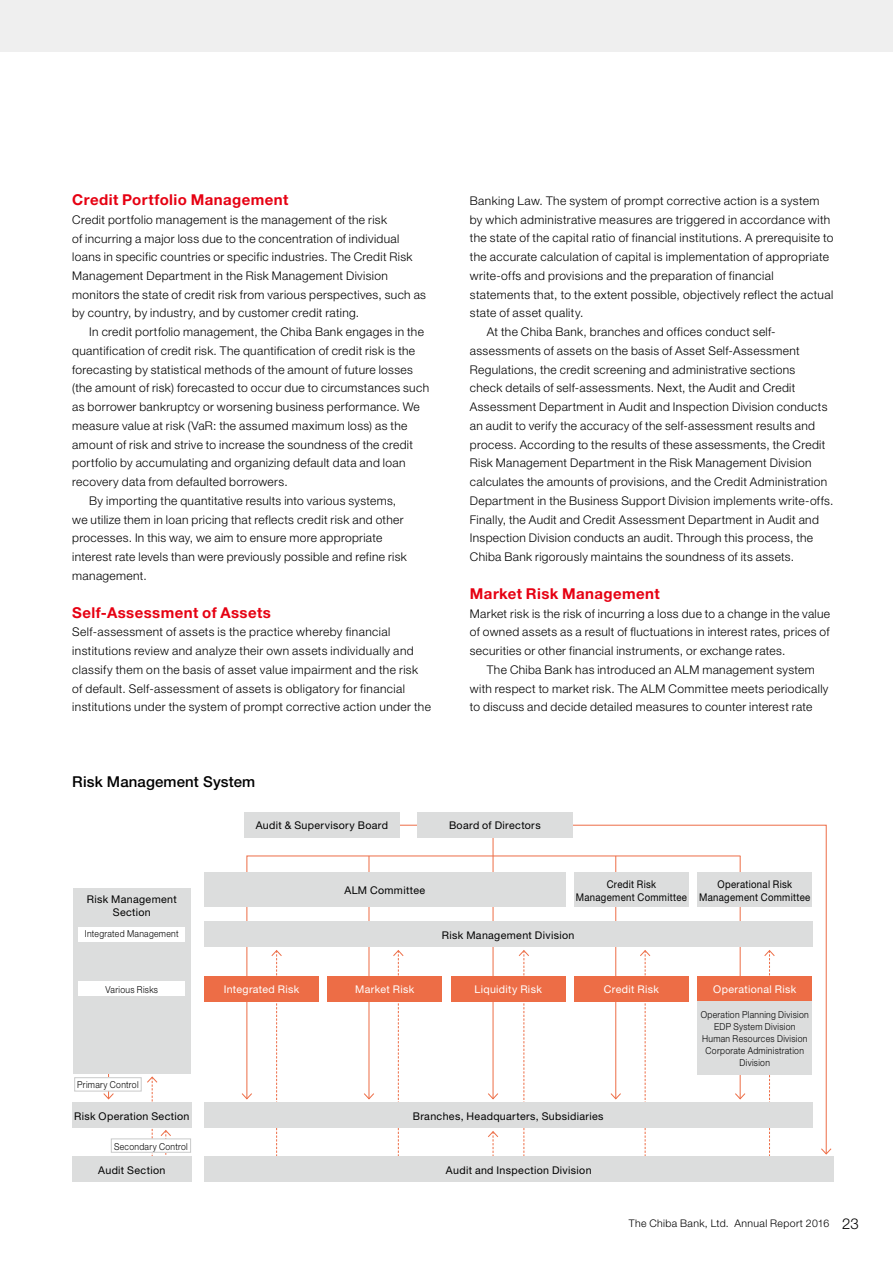
<style>
.page{position:relative;width:893px;height:1263px;background:#fff}
.page>*{position:absolute;margin:0;border:0;box-sizing:border-box;transform-origin:0 0}
.t1{font:700 15px "Helvetica Neue LT Std";letter-spacing:.03em;color:#e60012}
.t2{font:500 15px "Helvetica Neue LT Std";letter-spacing:.01em;color:#000}
.t3{font:300 12px/18.8px "Helvetica Neue LT Std";letter-spacing:.03em;color:#000}
.t4{font:10.65px/12.8px "Helvetica Neue LT Std";letter-spacing:.03em;color:#000;text-align:center}
.t5{font:10.65px/12.8px "Helvetica Neue LT Std";letter-spacing:.03em;color:#000;text-align:center;scale:.9 1}
.t6{font:10.65px "Helvetica Neue LT Std";letter-spacing:.03em;color:#fff}
.t7{font:300 10.5px "Helvetica Neue LT Std";letter-spacing:.035em;color:#000}
.t8{font:300 9.6px/12px "Helvetica Neue LT Std";letter-spacing:.035em;color:#000;text-align:center;scale:.9 1}
.s1{font-size:15px}
</style>
<div class="page">
<div style="left:0;top:0;width:893px;height:51px;background:#efefef"></div>
<svg style="left:399px;top:824px;width:428px;height:324px"></svg>
<svg style="left:821px;top:1148px;width:11px;height:7px"></svg>
<hr style="left:108px;top:1056px;width:1px;height:43px;background:#ed6d46">
<svg style="left:103px;top:1092px;width:11px;height:8px"></svg>
<svg style="left:146px;top:1076px;width:26px;height:81px"></svg>
<div style="left:73px;top:888px;width:118px;height:185px;background:#dcdddd"></div>
<svg style="left:246px;top:855px;width:495px;height:237px"></svg>
<svg style="left:241px;top:1092px;width:11px;height:8px"></svg>
<hr style="left:369px;top:856px;width:1px;height:243px;background:#ed6d46">
<hr style="left:493px;top:831px;width:1px;height:268px;background:#ed6d46">
<hr style="left:615px;top:856px;width:1px;height:243px;background:#ed6d46">
<hr style="left:740px;top:856px;width:1px;height:243px;background:#ed6d46">
<div style="left:244px;top:812px;width:155px;height:26px;background:#dcdddd"></div>
<div style="left:417px;top:812px;width:155px;height:26px;background:#dcdddd"></div>
<div style="left:204px;top:873px;width:362px;height:34px;background:#dcdddd"></div>
<div style="left:204px;top:922px;width:608px;height:25px;background:#dcdddd"></div>
<div style="left:574px;top:873px;width:115px;height:34px;background:#dcdddd"></div>
<div style="left:697px;top:873px;width:115px;height:34px;background:#dcdddd"></div>
<div style="left:697px;top:976px;width:115px;height:25px;background:#ed6d46"></div>
<div style="left:72px;top:1102px;width:119px;height:26px;background:#dcdddd"></div>
<div style="left:72px;top:1157px;width:119px;height:25px;background:#dcdddd"></div>
<div style="left:697px;top:1001px;width:115px;height:73px;background:#dcdddd"></div>
<div style="left:78px;top:926px;width:107px;height:15px;background:#fff"></div>
<div style="left:78px;top:981px;width:107px;height:15px;background:#fff"></div>
<div style="left:75px;top:1078px;width:66px;height:13px;background:#fff"></div>
<div style="left:74px;top:1077px;width:68px;height:14px;border:1px solid #c9caca"></div>
<div style="left:111px;top:1139px;width:80px;height:13px;background:#fff"></div>
<div style="left:111px;top:1138px;width:80px;height:15px;border:1px solid #c9caca"></div>
<svg style="left:271px;top:949px;width:504px;height:208px"></svg>
<div style="left:204px;top:1102px;width:608px;height:26px;background:#dcdddd"></div>
<div style="left:204px;top:1157px;width:629px;height:25px;background:#dcdddd"></div>
<div style="left:327px;top:976px;width:115px;height:25px;background:#ed6d46"></div>
<div style="left:204px;top:976px;width:115px;height:25px;background:#ed6d46"></div>
<div style="left:574px;top:976px;width:115px;height:25px;background:#ed6d46"></div>
<div style="left:451px;top:976px;width:115px;height:25px;background:#ed6d46"></div>
<p class="t1" style="left:72px;top:190px;width:218px">Credit Portfolio Management</p>
<p class="t3" style="left:72px;top:210px;width:355px">Credit portfolio management is the management of the risk<br>of incurring a major loss due to the concentration of individual loans in specific countries or specific industries. The Credit Risk Management Department in the Risk Management Division monitors the state of credit risk from various perspectives, such as by country, by industry, and by customer credit rating.</p>
<p class="t3" style="left:89px;top:322px;width:336px">In credit portfolio management, the Chiba Bank engages in the</p>
<p class="t3" style="left:72px;top:341px;width:344px">quantification of credit risk. The quantification of credit risk is the</p>
<p class="t3" style="left:72px;top:360px;width:342px">forecasting by statistical methods of the amount of future losses</p>
<p class="t3" style="left:72px;top:379px;width:358px">(the amount of risk) forecasted to occur due to circumstances such</p>
<p class="t3" style="left:72px;top:397px;width:349px">as borrower bankruptcy or worsening business performance. We</p>
<p class="t3" style="left:72px;top:416px;width:337px">measure value at risk (VaR: the assumed maximum loss) as the</p>
<p class="t3" style="left:72px;top:435px;width:342px">amount of risk and strive to increase the soundness of the credit</p>
<p class="t3" style="left:72px;top:454px;width:335px">portfolio by accumulating and organizing default data and loan</p>
<p class="t3" style="left:72px;top:472px;width:217px">recovery data from defaulted borrowers.</p>
<p class="t3" style="left:89px;top:491px;width:308px">By importing the quantitative results into various systems,</p>
<p class="t3" style="left:72px;top:510px;width:333px">we utilize them in loan pricing that reflects credit risk and other</p>
<p class="t3" style="left:72px;top:528px;width:311px">processes. In this way, we aim to ensure more appropriate</p>
<p class="t3" style="left:72px;top:547px;width:336px">interest rate levels than were previously possible and refine risk</p>
<p class="t3" style="left:72px;top:566px;width:76px">management.</p>
<p class="t1" style="left:72px;top:603px;width:200px">Self-Assessment of Assets</p>
<p class="t3" style="left:72px;top:622px;width:360px">Self-assessment of assets is the practice whereby financial institutions review and analyze their own assets individually and classify them on the basis of asset value impairment and the risk of default. Self-assessment of assets is obligatory for financial institutions under the system of prompt corrective action under the</p>
<p class="t2" style="left:72px;top:773px;width:184px">Risk Management System</p>
<p class="t3" style="left:470px;top:191px;width:351px">Banking Law. The system of prompt corrective action is a system</p>
<p class="t3" style="left:470px;top:210px;width:362px">by which administrative measures are triggered in accordance with</p>
<p class="t3" style="left:470px;top:229px;width:365px">the state of the capital ratio of financial institutions. A prerequisite to</p>
<p class="t3" style="left:470px;top:247px;width:361px">the accurate calculation of capital is implementation of appropriate</p>
<p class="t3" style="left:470px;top:266px;width:305px">write-offs and provisions and the preparation of financial</p>
<p class="t3" style="left:470px;top:285px;width:365px">statements that, to the extent possible, objectively reflect the actual</p>
<p class="t3" style="left:470px;top:304px;width:115px">state of asset quality.</p>
<p class="t3" style="left:487px;top:322px;width:290px">At the Chiba Bank, branches and offices conduct self-</p>
<p class="t3" style="left:470px;top:341px;width:331px">assessments of assets on the basis of Asset Self-Assessment</p>
<p class="t3" style="left:470px;top:360px;width:327px">Regulations, the credit screening and administrative sections</p>
<p class="t3" style="left:470px;top:379px;width:327px">check details of self-assessments. Next, the Audit and Credit</p>
<p class="t3" style="left:470px;top:397px;width:359px">Assessment Department in Audit and Inspection Division conducts</p>
<p class="t3" style="left:470px;top:416px;width:347px">an audit to verify the accuracy of the self-assessment results and</p>
<p class="t3" style="left:470px;top:435px;width:357px">process. According to the results of these assessments, the Credit</p>
<p class="t3" style="left:470px;top:453px;width:343px">Risk Management Department in the Risk Management Division</p>
<p class="t3" style="left:470px;top:472px;width:359px">calculates the amounts of provisions, and the Credit Administration</p>
<p class="t3" style="left:470px;top:491px;width:365px">Department in the Business Support Division implements write-offs.</p>
<p class="t3" style="left:470px;top:510px;width:351px">Finally, the Audit and Credit Assessment Department in Audit and</p>
<p class="t3" style="left:470px;top:528px;width:345px">Inspection Division conducts an audit. Through this process, the</p>
<p class="t3" style="left:470px;top:547px;width:326px">Chiba Bank rigorously maintains the soundness of its assets.</p>
<p class="t1" style="left:470px;top:584px;width:191px">Market Risk Management</p>
<p class="t3" style="left:470px;top:604px;width:362px;text-align:justify">Market risk is the risk of incurring a loss due to a change in the value of owned assets as a result of fluctuations in interest rates, prices of securities or other financial instruments, or exchange rates.</p>
<p class="t3" style="left:470px;top:660px;width:360px;text-indent:17px">The Chiba Bank has introduced an ALM management system with respect to market risk. The ALM Committee meets periodically to discuss and decide detailed measures to counter interest rate</p>
<p class="t4" style="left:87px;top:893px;width:91px">Risk Management<br>Section</p>
<p class="t8" style="left:85px;top:928px;width:106px">Integrated Management</p>
<p class="t8" style="left:106px;top:983px;width:60px">Various Risks</p>
<p class="t8" style="left:77px;top:1079px;width:70px">Primary Control</p>
<p class="t4" style="left:74px;top:1109px;width:117px">Risk Operation Section</p>
<p class="t8" style="left:114px;top:1140px;width:84px">Secondary Control</p>
<p class="t4" style="left:98px;top:1163px;width:69px">Audit Section</p>
<p class="t4" style="left:256px;top:819px;width:134px">Audit &amp; Supervisory Board</p>
<p class="t4" style="left:449px;top:819px;width:93px">Board of Directors</p>
<p class="t4" style="left:344px;top:884px;width:82px">ALM Committee</p>
<p class="t5" style="left:576px;top:877px;width:125px">Credit Risk<br>Management Committee</p>
<p class="t5" style="left:699px;top:877px;width:125px">Operational Risk<br>Management Committee</p>
<p class="t4" style="left:442px;top:928px;width:134px">Risk Management Division</p>
<p class="t6" style="left:224px;top:983px;width:77px">Integrated Risk</p>
<p class="t6" style="left:355px;top:983px;width:61px">Market Risk</p>
<p class="t6" style="left:474px;top:983px;width:69px">Liquidity Risk</p>
<p class="t6" style="left:604px;top:983px;width:57px">Credit Risk</p>
<p class="t4" style="left:413px;top:1109px;width:192px">Branches, Headquarters, Subsidiaries</p>
<p class="t4" style="left:446px;top:1163px;width:147px">Audit and Inspection Division</p>
<p class="t6" style="left:713px;top:983px;width:85px">Operational Risk</p>
<p class="t8" style="left:701px;top:1008px;width:121px">Operation Planning Division<br>EDP System Division<br>Human Resources Division<br>Corporate Administration<br>Division</p>
<p class="t7" style="left:629px;top:1217px;width:232px">The Chiba Bank, Ltd. Annual Report 2016 <span class="s1">23</span></p>
</div>
